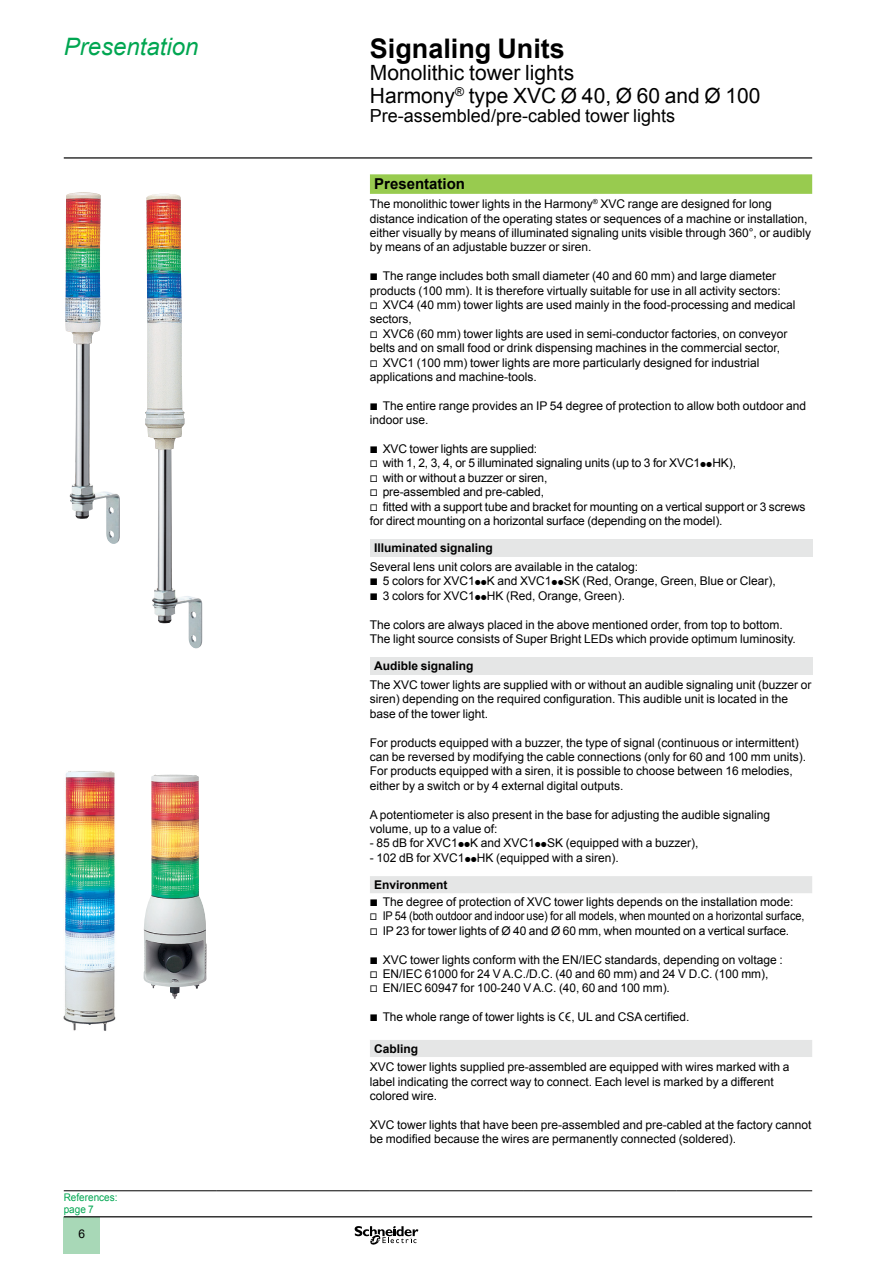
<style>
.page{position:relative;width:893px;height:1263px;background:#fff}
.page>*{position:absolute;margin:0;border:0;box-sizing:border-box;transform-origin:0 0}
.t1{font:700 27px "Arial";color:#000}
.t2{font:italic 24px "Arial";color:#00a651}
.t3{font:21px/22.5px "Arial";color:#000}
.t4{font:18px "Arial";color:#000}
.t5{font:700 15px "Arial";color:#000}
.t6{font:12px/14.4px "Arial";color:#000}
.t7{font:12px/14.4px "Arial";color:#000;scale:.91 1}
.t8{font:700 12px "Arial";color:#000}
.t9{font:10.5px/12px "Arial";color:#00a651;scale:.95 1}
.s1{font-family:"Graph Schneider"}
.s2{font-family:"Graph Schneider";font-weight:700;font-size:10.5px}
.s3{font-weight:700}
</style>
<div class="page">
<hr style="left:64px;top:157px;width:748px;height:2px;background:#000">
<div style="left:64px;top:1217px;width:36px;height:37px;background:#a8d8b7"></div>
<hr style="left:64px;top:1216px;width:748px;height:1px;background:#000">
<svg style="left:355px;top:1226px;width:63px;height:19px"></svg>
<svg style="left:370px;top:174px;width:442px;height:20px"></svg>
<div style="left:370px;top:539px;width:442px;height:18px;background:#e5e6e6"></div>
<div style="left:370px;top:657px;width:442px;height:17px;background:#e5e6e6"></div>
<svg style="left:370px;top:876px;width:442px;height:181px"></svg>
<hr style="left:676px;top:1190px;width:136px;height:1px;background:#000">
<hr style="left:64px;top:1190px;width:153px;height:1px;background:#000">
<hr style="left:217px;top:1190px;width:153px;height:1px;background:#000">
<hr style="left:370px;top:1190px;width:153px;height:1px;background:#000">
<hr style="left:523px;top:1190px;width:153px;height:1px;background:#000">
<img style="left:144px;top:774px;width:63px;height:225px">
<img style="left:64px;top:771px;width:52px;height:260px">
<img style="left:65px;top:192px;width:55px;height:352px">
<img style="left:145px;top:194px;width:57px;height:455px">
<h2 class="t2" style="left:64px;top:31px;width:136px">Presentation</h2>
<h1 class="t1" style="left:370px;top:30px;width:196px">Signaling Units</h1>
<h3 class="t3" style="left:370px;top:62px;width:392px">Monolithic tower lights<br>Harmony<sup>®</sup> type XVC Ø 40, Ø 60 and Ø 100</h3>
<h3 class="t4" style="left:370px;top:104px;width:307px">Pre-assembled/pre-cabled tower lights</h3>
<p class="t9" style="left:64px;top:1191px;width:58px">References: page 7</p>
<p class="t6" style="left:79px;top:1227px;width:8px">6</p>
<p class="t5" style="left:374px;top:174px;width:92px">Presentation</p>
<p class="t6" style="left:370px;top:197px;width:443px">The monolithic tower lights in the Harmony<sup>®</sup> XVC range are designed for long distance indication of the operating states or sequences of a machine or installation, either visually by means of illuminated signaling units visible through 360°, or audibly by means of an adjustable buzzer or siren.</p>
<p class="t6" style="left:370px;top:269px;width:427px"><span class="s1">b</span> The range includes both small diameter (40 and 60 mm) and large diameter products (100 mm). It is therefore virtually suitable for use in all activity sectors:<br><span class="s1">v</span> XVC4 (40 mm) tower lights are used mainly in the food-processing and medical sectors,<br><span class="s1">v</span> XVC6 (60 mm) tower lights are used in semi-conductor factories, on conveyor belts and on small food or drink dispensing machines in the commercial sector,<br><span class="s1">v</span> XVC1 (100 mm) tower lights are more particularly designed for industrial applications and machine-tools.</p>
<p class="t6" style="left:370px;top:399px;width:438px"><span class="s1">b</span> The entire range provides an IP 54 degree of protection to allow both outdoor and indoor use.</p>
<p class="t6" style="left:370px;top:442px;width:437px"><span class="s1">b</span> XVC tower lights are supplied:<br><span class="s1">v</span> with 1, 2, 3, 4, or 5 illuminated signaling units (up to 3 for XVC1<span class="s2">pp</span>HK),<br><span class="s1">v</span> with or without a buzzer or siren,<br><span class="s1">v</span> pre-assembled and pre-cabled,<br><span class="s1">v</span> fitted with a support tube and bracket for mounting on a vertical support or 3 screws for direct mounting on a horizontal surface (depending on the model).</p>
<p class="t8" style="left:374px;top:540px;width:120px">Illuminated signaling</p>
<p class="t6" style="left:370px;top:560px;width:407px">Several lens unit colors are available in the catalog:<br><span class="s1">b</span> 5 colors for XVC1<span class="s2">pp</span>K and XVC1<span class="s2">pp</span>SK (Red, Orange, Green, Blue or Clear), <span class="s1">b</span> 3 colors for XVC1<span class="s2">pp</span>HK (Red, Orange, Green).</p>
<p class="t6" style="left:370px;top:617px;width:427px">The colors are always placed in the above mentioned order, from top to bottom.<br>The light source consists of Super Bright LEDs which provide optimum luminosity.</p>
<p class="t8" style="left:374px;top:658px;width:101px">Audible signaling</p>
<p class="t6" style="left:370px;top:678px;width:443px">The XVC tower lights are supplied with or without an audible signaling unit (buzzer or siren) depending on the required configuration. This audible unit is located in the base of the tower light.</p>
<p class="t6" style="left:370px;top:735px;width:438px">For products equipped with a buzzer, the type of signal (continuous or intermittent) can be reversed by modifying the cable connections (only for 60 and 100 mm units).<br>For products equipped with a siren, it is possible to choose between 16 melodies, either by a switch or by 4 external digital outputs.</p>
<p class="t6" style="left:370px;top:807px;width:402px">A potentiometer is also present in the base for adjusting the audible signaling volume, up to a value of:</p>
<p class="t6" style="left:370px;top:836px;width:330px">- 85 dB for XVC1<span class="s2">pp</span>K and XVC1<span class="s2">pp</span>SK (equipped with a buzzer),</p>
<p class="t6" style="left:370px;top:850px;width:250px">- 102 dB for XVC1<span class="s2">pp</span>HK (equipped with a siren).</p>
<p class="t6" style="left:370px;top:876px;width:425px;line-height:17.1px;text-indent:4px"><span class="s3">Environment<br></span><span class="s1">b</span> The degree of protection of XVC tower lights depends on the installation mode:</p>
<p class="t7" style="left:370px;top:909px;width:479px"><span class="s1">v</span> IP 54 (both outdoor and indoor use) for all models, when mounted on a horizontal surface, <span class="s1">v</span> IP 23 for tower lights of Ø 40 and Ø 60 mm, when mounted on a vertical surface.</p>
<p class="t6" style="left:370px;top:952px;width:414px"><span class="s1">b</span> XVC tower lights conform with the EN/IEC standards, depending on voltage : <span class="s1">v</span> EN/IEC 61000 for 24 V A.C./D.C. (40 and 60 mm) and 24 V D.C. (100 mm),<br><span class="s1">v</span> EN/IEC 60947 for 100-240 V A.C. (40, 60 and 100 mm).</p>
<p class="t6" style="left:370px;top:1010px;width:321px"><span class="s1">b</span> The whole range of tower lights is <span class="s1">e</span>, UL and CSA certified.</p>
<p class="t8" style="left:374px;top:1041px;width:46px">Cabling</p>
<p class="t6" style="left:370px;top:1060px;width:421px">XVC tower lights supplied pre-assembled are equipped with wires marked with a label indicating the correct way to connect. Each level is marked by a different colored wire.</p>
<p class="t6" style="left:370px;top:1118px;width:443px">XVC tower lights that have been pre-assembled and pre-cabled at the factory cannot be modified because the wires are permanently connected (soldered).</p>
</div>
